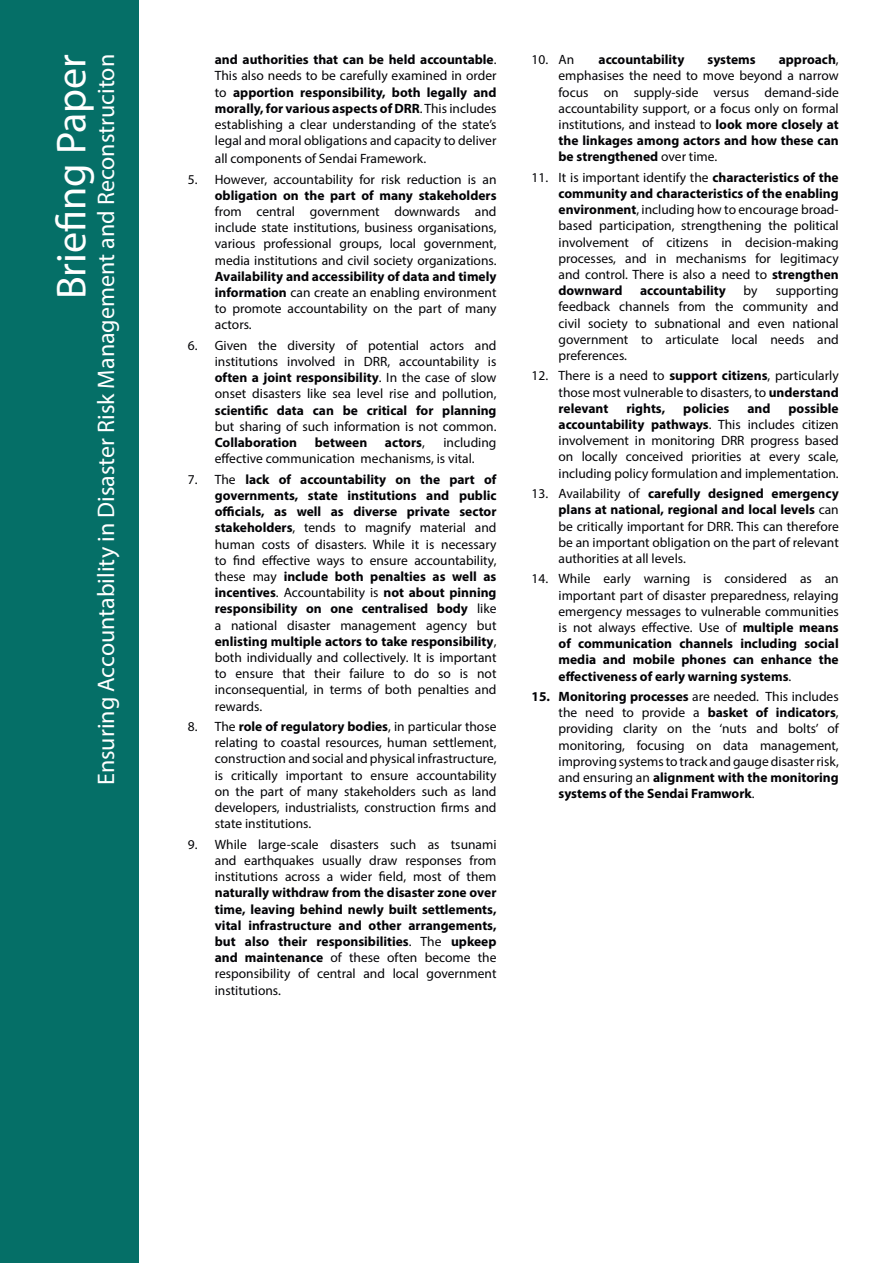
<style>
.page{position:relative;width:893px;height:1263px;background:#fff}
.page>*{position:absolute;margin:0;border:0;box-sizing:border-box;transform-origin:0 0}
.t1{font:42px "Myriad Pro";color:#fff}
.t2{font:24px "Myriad Pro";color:#fff}
.t3{font:13.5px/16.2px "Myriad Pro";color:#030306;text-align:justify}
.t4{font:700 13.5px "Myriad Pro";color:#030306}
.s1{font-weight:700}
.s2{font-weight:400}
</style>
<div class="page">
<div style="left:0;top:0;width:138px;height:1263px;background:#056f67"></div>
<p class="t1" style="left:46px;top:299px;width:247px;rotate:-90deg">Briefing Paper</p>
<p class="t2" style="left:91px;top:785px;width:733px;rotate:-90deg">Ensuring Accountability in Disaster Risk Management and Reconstruciton</p>
<p class="t3" style="left:215px;top:51px;width:283px"><span class="s1">and authorities that can be held accountable</span>.<br>This also needs to be carefully examined in order to <span class="s1">apportion responsibility, both legally and morally, for various aspects of DRR</span>. This includes establishing a clear understanding of the state’s legal and moral obligations and capacity to deliver</p>
<p class="t3" style="left:215px;top:150px;width:213px">all components of Sendai Framework.</p>
<p class="t3" style="left:215px;top:171px;width:283px;text-indent:-27px">5. However, accountability for risk reduction is an <span class="s1">obligation on the part of many stakeholders </span>from central government downwards and include state institutions, business organisations, various professional groups, local government, media institutions and civil society organizations.<br><span class="s1">Availability and accessibility of data and timely information</span> can create an enabling environment to promote accountability on the part of many actors.</p>
<p class="t3" style="left:215px;top:337px;width:283px;text-indent:-27px">6. Given the diversity of potential actors and institutions involved in DRR, accountability is <span class="s1">often a joint responsibility</span>. In the case of slow onset disasters like sea level rise and pollution, <span class="s1">scientific data can be critical for planning </span>but sharing of such information is not common.<br><span class="s1">Collaboration</span></p>
<p class="t3" style="left:215px;top:434px;width:283px;text-indent:229px">including effective communication mechanisms, is vital.</p>
<p class="t3" style="left:215px;top:471px;width:283px;text-indent:-27px">7. The <span class="s1">lack of accountability on the part of governments, state institutions and public officials, as well as diverse private sector stakeholders</span>, tends to magnify material and human costs of disasters. While it is necessary to find effective ways to ensure accountability, these may <span class="s1">include both penalties as well as incentives</span>. Accountability is <span class="s1">not about pinning responsibility on one centralised body</span> like a national disaster management agency but <span class="s1">enlisting multiple actors to take responsibility</span>, both individually and collectively. It is important to ensure that their failure to do so is not inconsequential, in terms of both penalties and rewards.</p>
<p class="t3" style="left:215px;top:718px;width:283px;text-indent:-27px">8. The <span class="s1">role of regulatory bodies</span>, in particular those relating to coastal resources, human settlement, construction and social and physical infrastructure, is critically important to ensure accountability on the part of many stakeholders such as land developers, industrialists, construction firms and state institutions.</p>
<p class="t3" style="left:215px;top:836px;width:283px;text-indent:-27px">9. While large-scale disasters such as tsunami and earthquakes usually draw responses from institutions across a wider field, most of them <span class="s1">naturally withdraw from the disaster zone over time, leaving behind newly built settlements, vital infrastructure and other arrangements, but also their responsibilities</span>. The <span class="s1">upkeep and maintenance</span> of these often become the responsibility of central and local government institutions.</p>
<p class="t4" style="left:315px;top:434px;width:54px">between</p>
<p class="t4" style="left:385px;top:434px;width:41px">actors<span class="s2">,</span></p>
<p class="t3" style="left:531px;top:51px;width:44px">10. An</p>
<p class="t4" style="left:599px;top:51px;width:87px">accountability</p>
<p class="t4" style="left:708px;top:51px;width:50px">systems</p>
<p class="t3" style="left:558px;top:51px;width:282px;text-indent:220px"><span class="s1">approach</span>, emphasises the need to move beyond a narrow focus on supply-side versus demand-side accountability support, or a focus only on formal institutions, and instead to <span class="s1">look more closely at the linkages among actors and how these can be strengthened</span> over time.</p>
<p class="t3" style="left:558px;top:169px;width:282px;text-indent:-27px">11. It is important identify the <span class="s1">characteristics of the community and characteristics of the enabling environment</span>, including how to encourage broad&shy;based participation, strengthening the political involvement of citizens in decision-making processes, and in mechanisms for legitimacy and control. There is also a need to <span class="s1">strengthen downward</span></p>
<p class="t4" style="left:640px;top:282px;width:87px">accountability</p>
<p class="t3" style="left:743px;top:282px;width:15px">by</p>
<p class="t3" style="left:558px;top:282px;width:282px;text-indent:217px">supporting feedback channels from the community and civil society to subnational and even national government to articulate local needs and preferences.</p>
<p class="t3" style="left:558px;top:368px;width:282px;text-indent:-27px">12. There is a need to <span class="s1">support citizens</span>, particularly those most vulnerable to disasters, to <span class="s1">understand relevant</span></p>
<p class="t3" style="left:558px;top:400px;width:282px;text-indent:230px"><span class="s1">possible accountability pathways</span>. This includes citizen involvement in monitoring DRR progress based on locally conceived priorities at every scale, including policy formulation and implementation.</p>
<p class="t3" style="left:558px;top:485px;width:282px;text-indent:-27px">13. Availability of <span class="s1">carefully designed emergency plans at national, regional and local levels</span> can be critically important for DRR. This can therefore be an important obligation on the part of relevant authorities at all levels.</p>
<p class="t3" style="left:558px;top:570px;width:282px;text-indent:-27px">14. While early warning is considered as an important part of disaster preparedness, relaying emergency messages to vulnerable communities is not always effective. Use of <span class="s1">multiple means of communication channels including social media and mobile phones can enhance the effectiveness of early warning systems</span>.</p>
<p class="t3" style="left:558px;top:688px;width:282px;text-indent:-27px"><span class="s1">15. Monitoring processes</span> are needed. This includes the need to provide a <span class="s1">basket of indicators</span>, providing clarity on the ‘nuts and bolts’ of monitoring, focusing on data management, improving systems to track and gauge disaster risk, and ensuring an <span class="s1">alignment with the monitoring systems of the Sendai Framwork</span>.</p>
<p class="t4" style="left:626px;top:399px;width:40px">rights,</p>
<p class="t4" style="left:683px;top:399px;width:48px">policies</p>
<p class="t4" style="left:747px;top:399px;width:25px">and</p>
</div>
